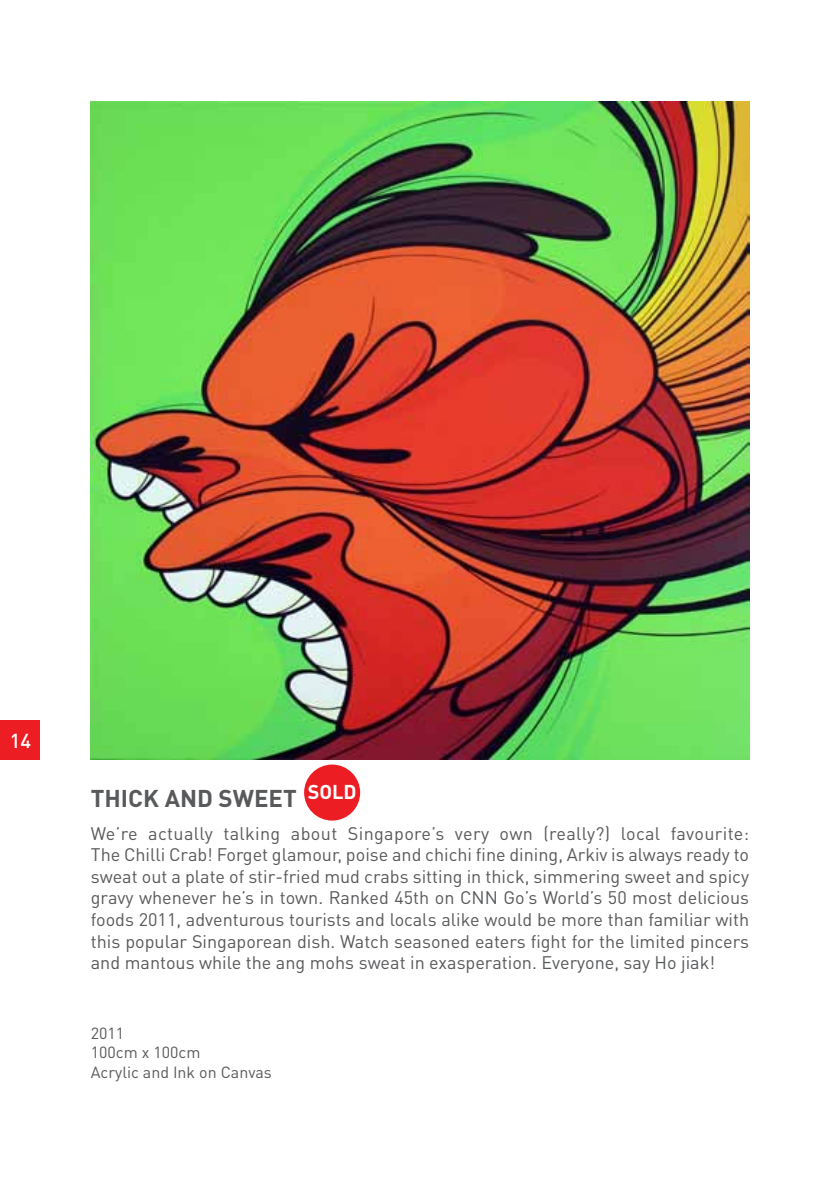
<style>
.page{position:relative;width:840px;height:1191px;background:#fff}
.page>*{position:absolute;margin:0;border:0;box-sizing:border-box;transform-origin:0 0}
.t1{font:700 24px "DINOT";color:#58595b}
.t2{font:500 20px "DINOT";color:#fff}
.t3{font:700 19.8px "DINOT";color:#fff}
.t4{font:18px/21.6px "DINOT";color:#58595b;text-align:justify}
.t5{font:16px/19.2px "DINOT";color:#58595b}
</style>
<div class="page">
<div style="left:0;top:720px;width:40px;height:40px;background:#ed1d24"></div>
<img style="left:91px;top:101px;width:657px;height:659px">
<div style="left:304px;top:764px;width:56px;height:56px;background:#ed1d24;border-radius:50%"></div>
<p class="t2" style="left:10px;top:727px;width:23px">14</p>
<p class="t3" style="left:307px;top:778px;width:50px">SOLD</p>
<h1 class="t1" style="left:91px;top:781px;width:207px">THICK AND SWEET</h1>
<p class="t4" style="left:91px;top:821px;width:659px">We’re actually talking about Singapore’s very own (really?) local favourite:<br>The Chilli Crab! Forget glamour, poise and chichi fine dining, Arkiv is always ready to sweat out a plate of stir-fried mud crabs sitting in thick, simmering sweet and spicy gravy whenever he’s in town. Ranked 45th on CNN Go’s World’s 50 most delicious foods 2011, adventurous tourists and locals alike would be more than familiar with this popular Singaporean dish. Watch seasoned eaters fight for the limited pincers and mantous while the ang mohs sweat in exasperation. Everyone, say Ho jiak!</p>
<p class="t5" style="left:91px;top:1023px;width:182px">2011<br>100cm x 100cm<br>Acrylic and Ink on Canvas</p>
</div>
